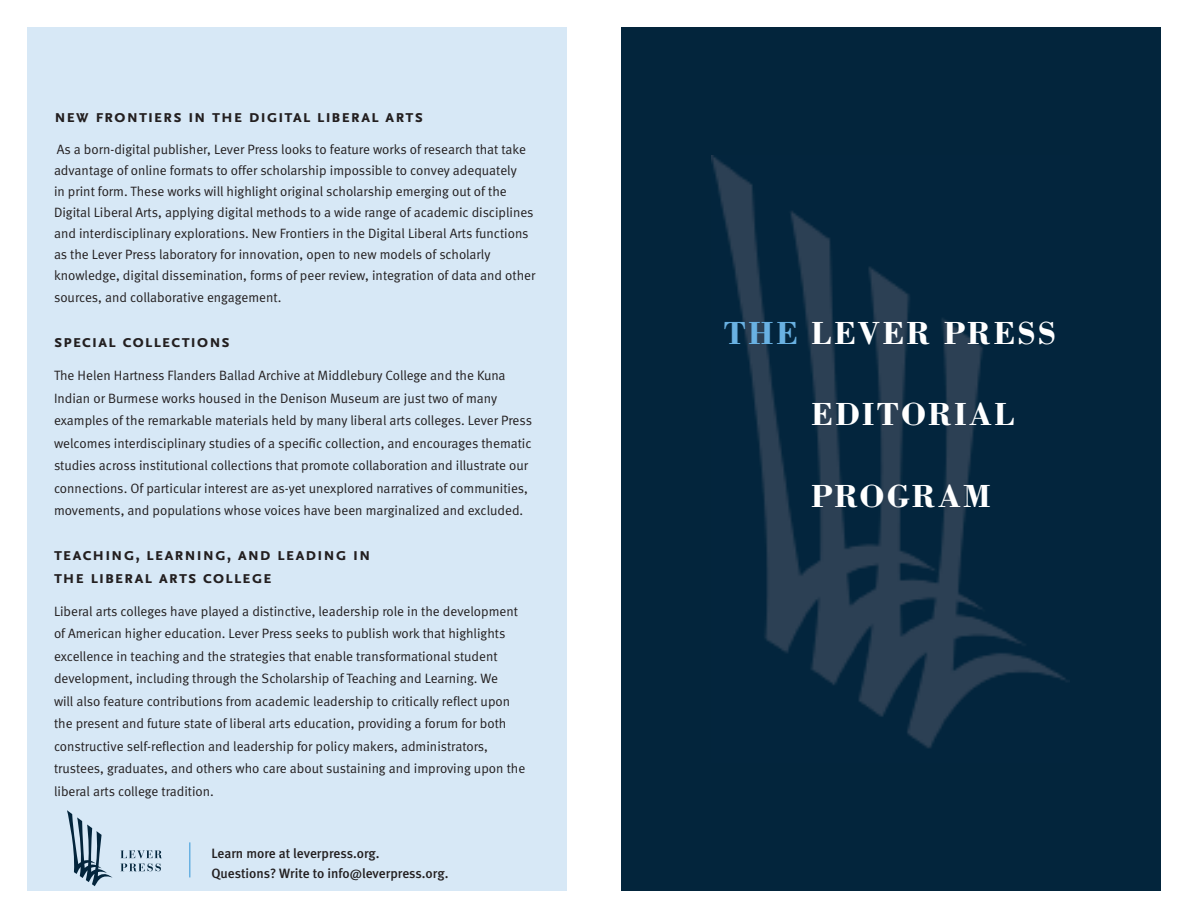
<style>
.page{position:relative;width:1188px;height:918px;background:#fff}
.page>*{position:absolute;margin:0;border:0;box-sizing:border-box;transform-origin:0 0}
.t1{font:700 33px "Bodoni Std";letter-spacing:.06em;color:#fff}
.Paragraph_Style_1{font:700 18px/22.5px "Scala Sans Caps";letter-spacing:.035em;color:#231f20}
.t2{font:13.5px/22.5px "Meta Normal";color:#231f20}
.t3{font:500 13.5px "Meta";color:#231f20}
.s1{color:#69b1e2}
</style>
<div class="page">
<div style="left:27px;top:27px;width:540px;height:864px;background:#d7e8f6"></div>
<div style="left:621px;top:27px;width:540px;height:864px;background:#03253c"></div>
<img style="left:712px;top:156px;width:356px;height:592px">
<hr style="left:189px;top:842px;width:1px;height:35px;background:#69b1e2">
<svg style="left:67px;top:810px;width:46px;height:76px"></svg>
<svg style="left:121px;top:850px;width:41px;height:21px"></svg>
<p class="Paragraph_Style_1" style="left:54px;top:105px;width:371px">new frontiers in the digital liberal arts</p>
<p class="t2" style="left:54px;top:138px;width:483px;line-height:21px">As a born-digital publisher, Lever Press looks to feature works of research that take advantage of online formats to offer scholarship impossible to convey adequately<br>in print form. These works will highlight original scholarship emerging out of the Digital Liberal Arts, applying digital methods to a wide range of academic disciplines and interdisciplinary explorations. New Frontiers in the Digital Liberal Arts functions as the Lever Press laboratory for innovation, open to new models of scholarly knowledge, digital dissemination, forms of peer review, integration of data and other</p>
<p class="t2" style="left:54px;top:286px;width:229px">sources, and collaborative engagement.</p>
<p class="Paragraph_Style_1" style="left:54px;top:330px;width:177px">special collections</p>
<p class="t2" style="left:54px;top:364px;width:480px">The Helen Hartness Flanders Ballad Archive at Middlebury College and the Kuna Indian or Burmese works housed in the Denison Museum are just two of many examples of the remarkable materials held by many liberal arts colleges. Lever Press welcomes interdisciplinary studies of a specific collection, and encourages thematic studies across institutional collections that promote collaboration and illustrate our connections. Of particular interest are as-yet unexplored narratives of communities, movements, and populations whose voices have been marginalized and excluded.</p>
<p class="Paragraph_Style_1" style="left:54px;top:543px;width:318px">teaching, learning, and leading in the liberal arts college</p>
<p class="t2" style="left:54px;top:600px;width:473px">Liberal arts colleges have played a distinctive, leadership role in the development of American higher education. Lever Press seeks to publish work that highlights excellence in teaching and the strategies that enable transformational student development, including through the Scholarship of Teaching and Learning. We<br>will also feature contributions from academic leadership to critically reflect upon the present and future state of liberal arts education, providing a forum for both constructive self-reflection and leadership for policy makers, administrators, trustees, graduates, and others who care about sustaining and improving upon the liberal arts college tradition.</p>
<p class="t3" style="left:212px;top:846px;width:170px">Learn more at leverpress.org.</p>
<p class="t3" style="left:212px;top:865px;width:238px">Questions? Write to info@leverpress.org.</p>
<p class="t1" style="left:724px;top:312px;width:334px"><span class="s1">THE</span> LEVER PRESS</p>
<p class="t1" style="left:811px;top:394px;width:205px">EDITORIAL</p>
<p class="t1" style="left:811px;top:475px;width:181px">PROGRAM</p>
</div>
